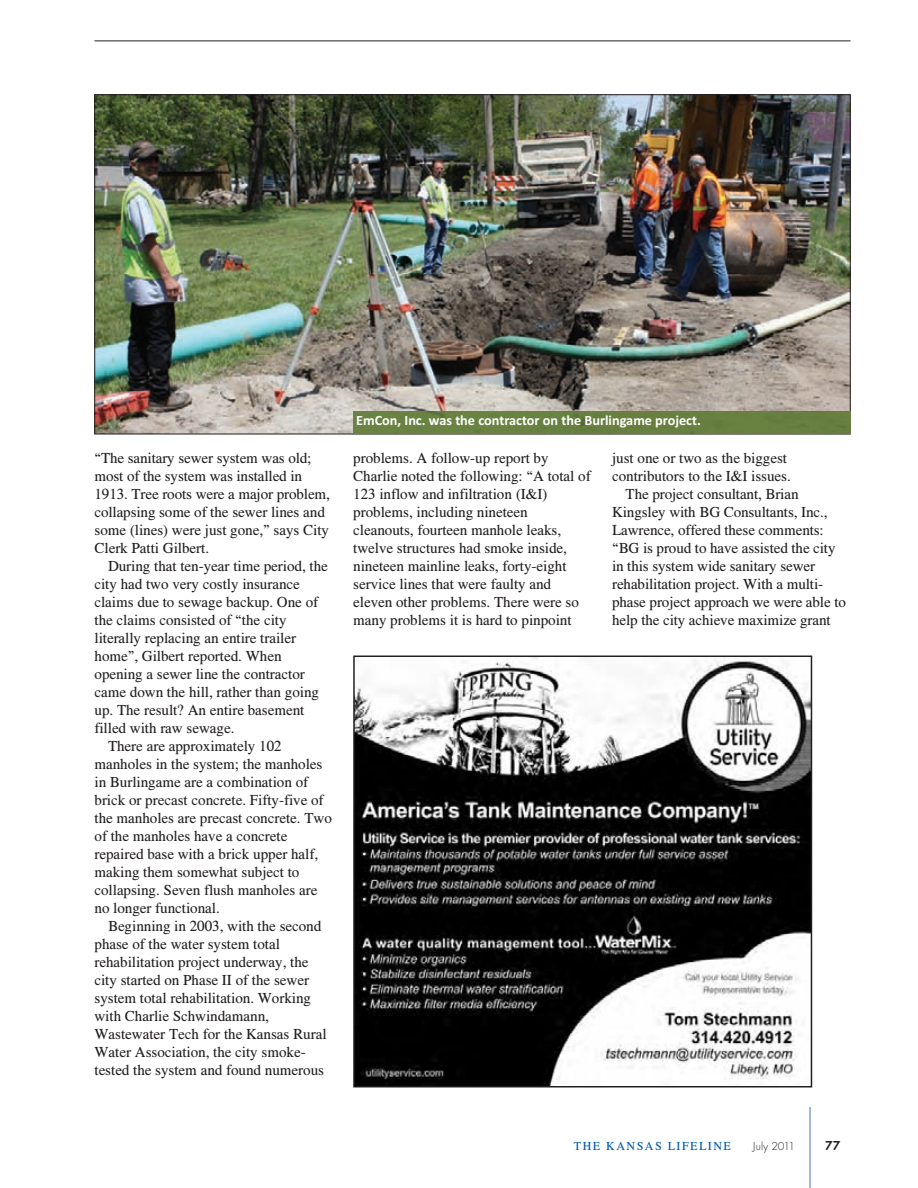
<style>
.page{position:relative;width:918px;height:1188px;background:#fff}
.page>*{position:absolute;margin:0;border:0;box-sizing:border-box;transform-origin:0 0}
.t1{font:15px/18px "Times CSATT";color:#231f20}
.t2{font:700 14.25px "Calibri";color:#fff}
.t3{font:600 13.5px "Futura T";color:#231f20}
.t4{font:12px "Times CSATT";letter-spacing:.125em;color:#015ba9}
.t5{font:300 12px "Futura T";color:#231f20}
</style>
<div class="page">
<hr style="left:810px;top:1107px;width:1px;height:81px;background:#4975b9">
<hr style="left:94px;top:40px;width:756px;height:1px;background:#231f20">
<img style="left:97px;top:97px;width:752px;height:335px">
<div style="left:353px;top:411px;width:497px;height:23px;background:#688141"></div>
<img style="left:356px;top:659px;width:453px;height:426px">
<div style="left:353px;top:656px;width:459px;height:432px;border:2px solid #231f20"></div>
<p class="t1" style="left:94px;top:450px;width:237px">“The sanitary sewer system was old; most of the system was installed in 1913. Tree roots were a major problem, collapsing some of the sewer lines and some (lines) were just gone,” says City Clerk Patti Gilbert.</p>
<p class="t1" style="left:108px;top:558px;width:221px">During that ten-year time period, the</p>
<p class="t1" style="left:94px;top:576px;width:207px">city had two very costly insurance</p>
<p class="t1" style="left:94px;top:594px;width:225px">claims due to sewage backup. One of</p>
<p class="t1" style="left:94px;top:612px;width:194px">the claims consisted of “the city</p>
<p class="t1" style="left:94px;top:630px;width:203px">literally replacing an entire trailer</p>
<p class="t1" style="left:94px;top:648px;width:189px">home”, Gilbert reported. When</p>
<p class="t1" style="left:94px;top:666px;width:212px">opening a sewer line the contractor</p>
<p class="t1" style="left:94px;top:684px;width:226px">came down the hill, rather than going</p>
<p class="t1" style="left:94px;top:702px;width:211px">up. The result? An entire basement</p>
<p class="t1" style="left:94px;top:720px;width:141px">filled with raw sewage.</p>
<p class="t1" style="left:108px;top:738px;width:175px">There are approximately 102</p>
<p class="t1" style="left:94px;top:756px;width:229px">manholes in the system; the manholes</p>
<p class="t1" style="left:94px;top:774px;width:215px">in Burlingame are a combination of</p>
<p class="t1" style="left:94px;top:792px;width:231px">brick or precast concrete. Fifty-five of</p>
<p class="t1" style="left:94px;top:810px;width:239px">the manholes are precast concrete. Two</p>
<p class="t1" style="left:94px;top:828px;width:194px">of the manholes have a concrete</p>
<p class="t1" style="left:94px;top:846px;width:225px">repaired base with a brick upper half,</p>
<p class="t1" style="left:94px;top:864px;width:206px">making them somewhat subject to</p>
<p class="t1" style="left:94px;top:882px;width:224px">collapsing. Seven flush manholes are</p>
<p class="t1" style="left:94px;top:900px;width:127px">no longer functional.</p>
<p class="t1" style="left:108px;top:918px;width:215px">Beginning in 2003, with the second</p>
<p class="t1" style="left:94px;top:936px;width:187px">phase of the water system total</p>
<p class="t1" style="left:94px;top:954px;width:216px">rehabilitation project underway, the</p>
<p class="t1" style="left:94px;top:972px;width:216px">city started on Phase II of the sewer</p>
<p class="t1" style="left:94px;top:990px;width:218px">system total rehabilitation. Working</p>
<p class="t1" style="left:94px;top:1008px;width:176px">with Charlie Schwindamann,</p>
<p class="t1" style="left:94px;top:1026px;width:234px">Wastewater Tech for the Kansas Rural</p>
<p class="t1" style="left:94px;top:1044px;width:213px">Water Association, the city smoke-</p>
<p class="t1" style="left:94px;top:1062px;width:231px">tested the system and found numerous</p>
<p class="t2" style="left:356px;top:415px;width:346px">EmCon, Inc. was the contractor on the Burlingame project.</p>
<p class="t1" style="left:353px;top:450px;width:239px">problems. A follow-up report by Charlie noted the following: “A total of 123 inflow and infiltration (I&amp;I) problems, including nineteen cleanouts, fourteen manhole leaks, twelve structures had smoke inside, nineteen mainline leaks, forty-eight service lines that were faulty and eleven other problems. There were so many problems it is hard to pinpoint</p>
<p class="t1" style="left:612px;top:450px;width:176px">just one or two as the biggest</p>
<p class="t1" style="left:612px;top:468px;width:180px">contributors to the I&amp;I issues.</p>
<p class="t1" style="left:626px;top:486px;width:174px">The project consultant, Brian</p>
<p class="t1" style="left:612px;top:504px;width:217px">Kingsley with BG Consultants, Inc.,</p>
<p class="t1" style="left:612px;top:522px;width:213px">Lawrence, offered these comments:</p>
<p class="t1" style="left:612px;top:540px;width:225px">“BG is proud to have assisted the city</p>
<p class="t1" style="left:612px;top:558px;width:204px">in this system wide sanitary sewer</p>
<p class="t1" style="left:612px;top:576px;width:213px">rehabilitation project. With a multi-</p>
<p class="t1" style="left:612px;top:594px;width:235px">phase project approach we were able to</p>
<p class="t1" style="left:612px;top:612px;width:220px">help the city achieve maximize grant</p>
<p class="t4" style="left:574px;top:1141px;width:158px">THE KANSAS LIFELINE</p>
<p class="t5" style="left:753px;top:1141px;width:44px">July 2011</p>
<p class="t3" style="left:825px;top:1140px;width:17px">77</p>
</div>
